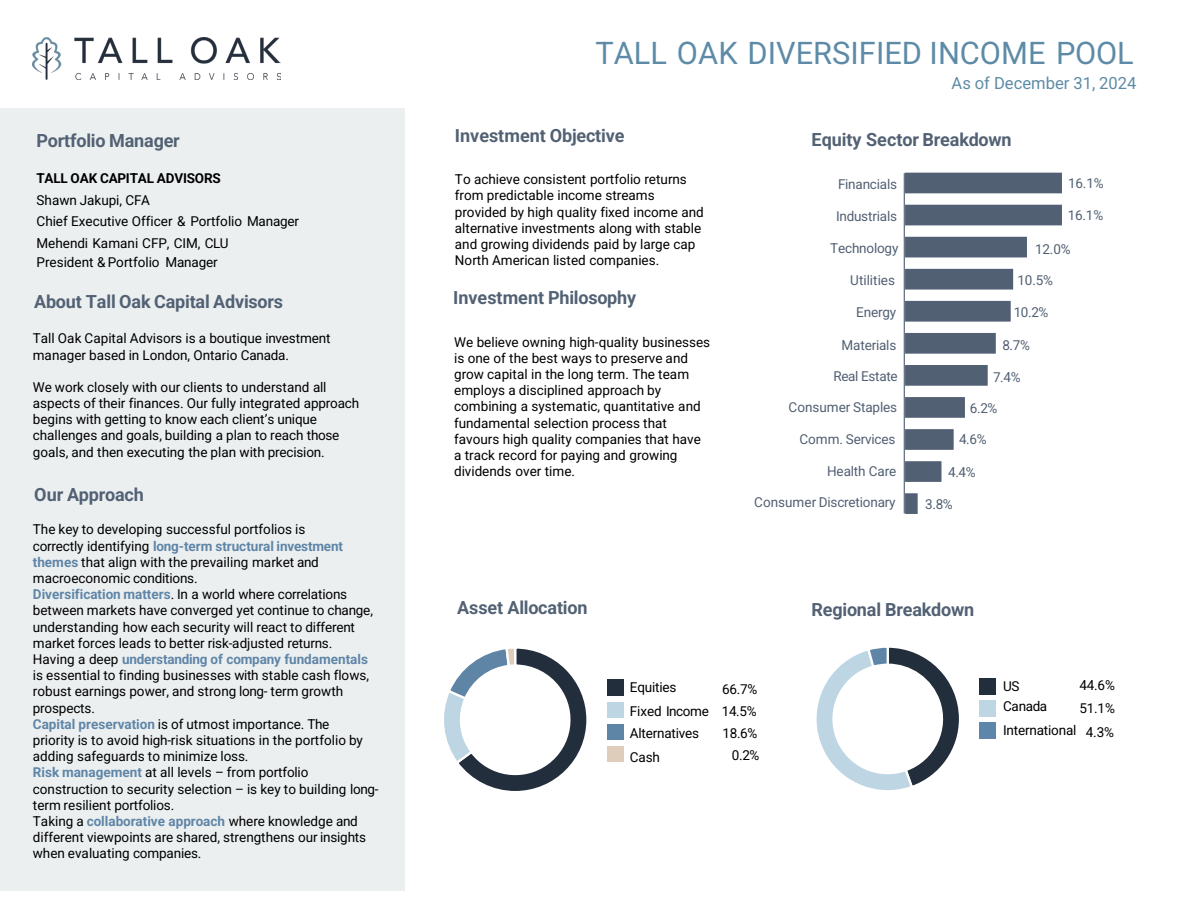
<style>
.page{position:relative;width:1188px;height:918px;background:#fff}
.page>*{position:absolute;margin:0;border:0;box-sizing:border-box;transform-origin:0 0}
.t1{font:30.75px "Roboto";color:#5d8ba7}
.t2{font:700 18px "Roboto";letter-spacing:-.01em;color:#526173}
.t3{font:16.5px "Roboto";letter-spacing:.005em;color:#5d8ba7}
.t4{font:13.5px/16.2px "Roboto";letter-spacing:-.005em;color:#000}
.t5{font:13.5px "Roboto";letter-spacing:-.01em;color:#526073}
.t6{font:700 13.5px "Roboto";letter-spacing:-.015em;color:#000}
.s1{font-weight:700;color:#5f85a7}
</style>
<div class="page">
<img style="left:33px;top:37px;width:247px;height:42px">
<div style="left:0;top:108px;width:405px;height:783px;background:#ebeff0"></div>
<hr style="left:904px;top:173px;width:1px;height:340px;background:#526073">
<svg style="left:905px;top:461px;width:36px;height:21px"></svg>
<svg style="left:905px;top:493px;width:13px;height:21px"></svg>
<div style="left:905px;top:173px;width:157px;height:20px;background:#526073"></div>
<div style="left:905px;top:269px;width:108px;height:21px;background:#526073"></div>
<div style="left:905px;top:301px;width:106px;height:21px;background:#526073"></div>
<div style="left:905px;top:333px;width:91px;height:21px;background:#526073"></div>
<svg style="left:905px;top:365px;width:83px;height:21px;background:#556275"></svg>
<svg style="left:905px;top:397px;width:60px;height:21px"></svg>
<svg style="left:905px;top:429px;width:49px;height:21px"></svg>
<div style="left:905px;top:205px;width:157px;height:20px;background:#526073"></div>
<div style="left:905px;top:237px;width:122px;height:20px;background:#526073"></div>
<div style="left:979px;top:678px;width:17px;height:16px;background:#232e3c"></div>
<div style="left:979px;top:723px;width:17px;height:16px;background:#5e85aa"></div>
<div style="left:979px;top:701px;width:17px;height:16px;background:#bed5e3"></div>
<div style="left:608px;top:680px;width:16px;height:16px;background:#232e3c"></div>
<div style="left:608px;top:724px;width:16px;height:16px;background:#5e85a6"></div>
<div style="left:608px;top:702px;width:16px;height:16px;background:#bed5e3"></div>
<div style="left:608px;top:746px;width:16px;height:16px;background:#decdbb"></div>
<svg style="left:444px;top:648px;width:143px;height:143px"></svg>
<svg style="left:816px;top:647px;width:143px;height:143px"></svg>
<p class="t2" style="left:37px;top:128px;width:145px">Portfolio Manager</p>
<p class="t6" style="left:37px;top:169px;width:186px">TALL OAK CAPITAL ADVISORS</p>
<p class="t4" style="left:37px;top:192px;width:115px">Shawn Jakupi, CFA</p>
<p class="t4" style="left:37px;top:209px;width:264px;line-height:22.5px">Chief Executive Officer &amp; Portfolio Manager<br>Mehendi Kamani CFP, CIM, CLU</p>
<p class="t4" style="left:37px;top:253px;width:183px">President &amp; Portfolio Manager</p>
<p class="t2" style="left:34px;top:289px;width:251px">About Tall Oak Capital Advisors</p>
<p class="t4" style="left:33px;top:330px;width:299px">Tall Oak Capital Advisors is a boutique investment manager based in London, Ontario Canada.</p>
<p class="t4" style="left:33px;top:378px;width:328px">We work closely with our clients to understand all aspects of their finances. Our fully integrated approach begins with getting to know each client’s unique challenges and goals, building a plan to reach those goals, and then executing the plan with precision.</p>
<p class="t2" style="left:34px;top:482px;width:111px">Our Approach</p>
<p class="t4" style="left:33px;top:521px;width:312px">The key to developing successful portfolios is correctly identifying <span class="s1">long-term structural investment themes</span> that align with the prevailing market and macroeconomic conditions.</p>
<p class="t4" style="left:33px;top:586px;width:342px"><span class="s1">Diversification matters</span>. In a world where correlations between markets have converged yet continue to change, understanding how each security will react to different market forces leads to better risk-adjusted returns.</p>
<p class="t4" style="left:33px;top:651px;width:338px">Having a deep <span class="s1">understanding of company fundamentals </span>is essential to finding businesses with stable cash flows, robust earnings power, and strong long- term growth prospects.</p>
<p class="t4" style="left:33px;top:715px;width:331px"><span class="s1">Capital preservation</span> is of utmost importance. The priority is to avoid high-risk situations in the portfolio by adding safeguards to minimize loss.</p>
<p class="t4" style="left:33px;top:764px;width:347px"><span class="s1">Risk management</span> at all levels – from portfolio construction to security selection – is key to building long&shy;term resilient portfolios.</p>
<p class="t4" style="left:33px;top:813px;width:335px">Taking a <span class="s1">collaborative approach</span> where knowledge and different viewpoints are shared, strengthens our insights when evaluating companies.</p>
<h1 class="t1" style="left:595px;top:31px;width:540px">TALL OAK DIVERSIFIED INCOME POOL</h1>
<h1 class="t3" style="left:952px;top:71px;width:186px">As of December 31, 2024</h1>
<p class="t2" style="left:455px;top:123px;width:171px">Investment Objective</p>
<p class="t4" style="left:455px;top:171px;width:250px">To achieve consistent portfolio returns from predictable income streams provided by high quality fixed income and alternative investments along with stable and growing dividends paid by large cap North American listed companies.</p>
<p class="t2" style="left:453px;top:285px;width:184px">Investment Philosophy</p>
<p class="t4" style="left:454px;top:333px;width:258px">We believe owning high-quality businesses is one of the best ways to preserve and grow capital in the long term. The team employs a disciplined approach by combining a systematic, quantitative and fundamental selection process that favours high quality companies that have a track record for paying and growing dividends over time.</p>
<p class="t2" style="left:812px;top:127px;width:201px">Equity Sector Breakdown</p>
<p class="t5" style="left:838px;top:175px;width:61px">Financials</p>
<p class="t5" style="left:836px;top:207px;width:62px">Industrials</p>
<p class="t5" style="left:830px;top:239px;width:70px">Technology</p>
<p class="t5" style="left:850px;top:271px;width:46px">Utilities</p>
<p class="t5" style="left:1068px;top:174px;width:37px">16.1%</p>
<p class="t5" style="left:1068px;top:206px;width:37px">16.1%</p>
<p class="t5" style="left:1035px;top:239px;width:37px">12.0%</p>
<p class="t5" style="left:1018px;top:270px;width:37px">10.5%</p>
<p class="t5" style="left:856px;top:302px;width:41px">Energy</p>
<p class="t5" style="left:842px;top:335px;width:56px">Materials</p>
<p class="t5" style="left:833px;top:366px;width:66px">Real Estate</p>
<p class="t5" style="left:789px;top:398px;width:110px">Consumer Staples</p>
<p class="t5" style="left:799px;top:430px;width:98px">Comm. Services</p>
<p class="t5" style="left:827px;top:461px;width:71px">Health Care</p>
<p class="t5" style="left:754px;top:493px;width:143px">Consumer Discretionary</p>
<p class="t5" style="left:1014px;top:302px;width:36px">10.2%</p>
<p class="t5" style="left:1002px;top:336px;width:29px">8.7%</p>
<p class="t5" style="left:993px;top:367px;width:29px">7.4%</p>
<p class="t5" style="left:970px;top:399px;width:29px">6.2%</p>
<p class="t5" style="left:959px;top:429px;width:29px">4.6%</p>
<p class="t5" style="left:948px;top:463px;width:29px">4.4%</p>
<p class="t5" style="left:925px;top:494px;width:29px">3.8%</p>
<p class="t2" style="left:457px;top:595px;width:132px">Asset Allocation</p>
<p class="t2" style="left:812px;top:597px;width:164px">Regional Breakdown</p>
<p class="t4" style="left:630px;top:678px;width:48px">Equities</p>
<p class="t4" style="left:630px;top:699px;width:81px;line-height:22.4px">Fixed Income<br>Alternatives</p>
<p class="t4" style="left:630px;top:748px;width:32px">Cash</p>
<p class="t4" style="left:722px;top:680px;width:37px">66.7%</p>
<p class="t4" style="left:722px;top:703px;width:36px">14.5%</p>
<p class="t4" style="left:723px;top:725px;width:36px">18.6%</p>
<p class="t4" style="left:732px;top:747px;width:29px">0.2%</p>
<p class="t4" style="left:1079px;top:676px;width:37px">44.6%</p>
<p class="t4" style="left:1079px;top:700px;width:37px">51.1%</p>
<p class="t4" style="left:1086px;top:724px;width:30px">4.3%</p>
<p class="t4" style="left:1003px;top:677px;width:18px">US</p>
<p class="t4" style="left:1003px;top:698px;width:46px">Canada</p>
<p class="t4" style="left:1003px;top:722px;width:75px">International</p>
</div>
